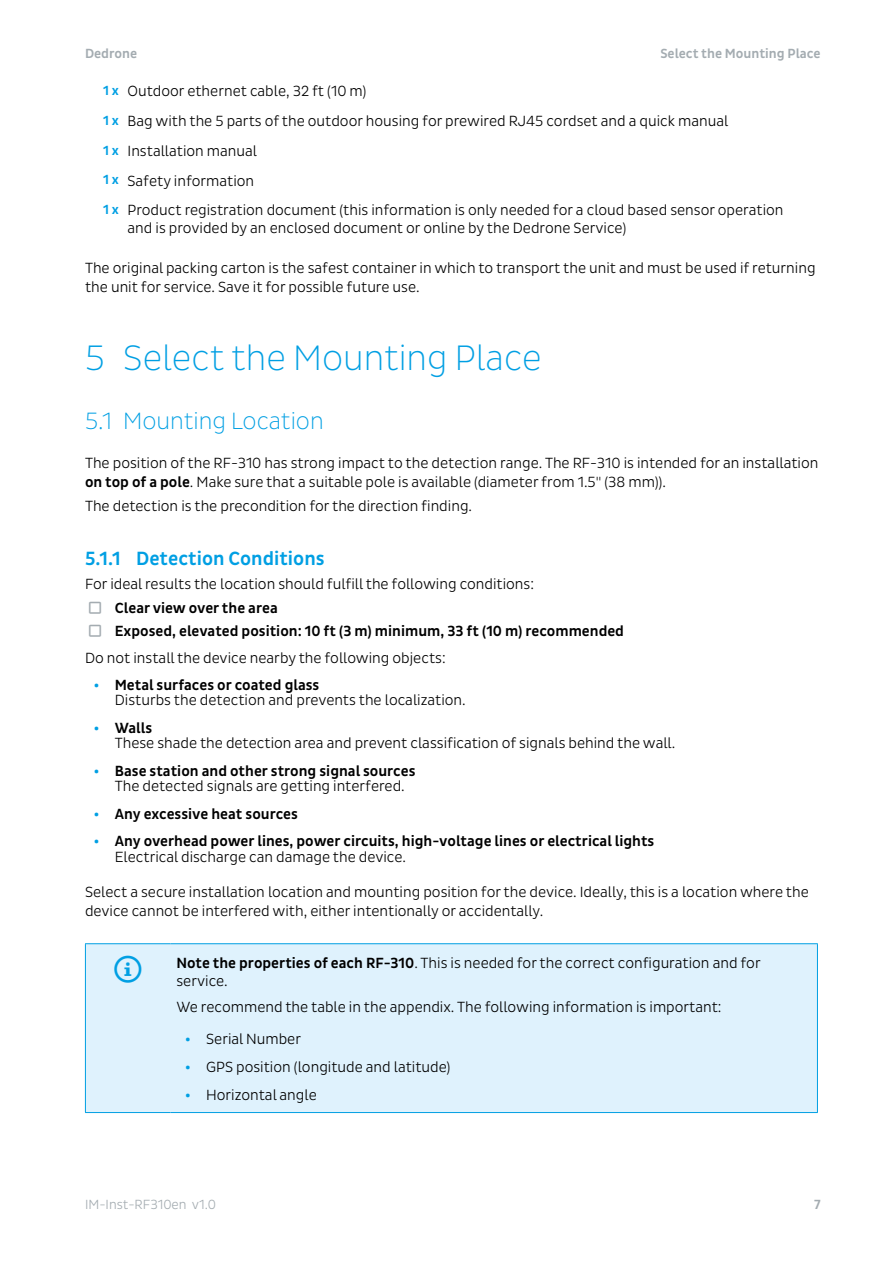
<style>
.page{position:relative;width:893px;height:1263px;background:#fff}
.page>*{position:absolute;margin:0;border:0;box-sizing:border-box;transform-origin:0 0}
.t1{font:300 36px "Pluto Sans Cond Ex";color:#009fe3}
.t2{font:300 24px "Pluto Sans Cond Ex";color:#009fe3}
.t3{font:500 19.5px "Pluto Sans Cond";color:#009fe3}
.t4{font:300 15px/29.7px "Pluto Sans Cond";color:#000}
.t5{font:500 15px/23.7px "Pluto Sans Cond";color:#000}
.t6{font:500 13.5px "Pluto Sans Cond";color:#a4acb1}
.t7{font:300 13.5px "Pluto Sans Cond";color:#a4acb1}
.s1{font-weight:500;font-size:13.5px;color:#009fe3}
.s2{font-weight:500}
.s3{font-family:"Pluto Sans";font-weight:500;color:#009fe3}
.s4{font-family:"Pluto Sans";color:#009fe3}
.s5{font-weight:300}
</style>
<div class="page">
<div style="left:86px;top:944px;width:731px;height:168px;background:#dff2fd"></div>
<hr style="left:85px;top:943px;width:85px;height:1px;background:#009fe3">
<hr style="left:85px;top:944px;width:1px;height:168px;background:#009fe3">
<hr style="left:170px;top:943px;width:648px;height:1px;background:#009fe3">
<hr style="left:817px;top:944px;width:1px;height:168px;background:#009fe3">
<hr style="left:85px;top:1112px;width:85px;height:1px;background:#009fe3">
<hr style="left:170px;top:1112px;width:648px;height:1px;background:#009fe3">
<svg style="left:114px;top:955px;width:27px;height:28px"></svg>
<p class="t6" style="left:85px;top:46px;width:54px">Dedrone</p>
<p class="t6" style="left:660px;top:46px;width:162px">Select the Mounting Place</p>
<p class="t4" style="left:103px;top:76px;width:682px"><span class="s1">1 x</span> Outdoor ethernet cable, 32 ft (10 m)<br><span class="s1">1 x</span> Bag with the 5 parts of the outdoor housing for prewired RJ45 cordset and a quick manual<br><span class="s1">1 x</span> Installation manual<br><span class="s1">1 x</span> Safety information<br><span class="s1">1 x</span> Product registration document (this information is only needed for a cloud based sensor operation</p>
<p class="t4" style="left:128px;top:214px;width:500px">and is provided by an enclosed document or online by the Dedrone Service)</p>
<p class="t4" style="left:85px;top:258px;width:732px;line-height:19.5px">The original packing carton is the safest container in which to transport the unit and must be used if returning the unit for service. Save it for possible future use.</p>
<h1 class="t1" style="left:85px;top:337px;width:458px">5 Select the Mounting Place</h1>
<h2 class="t2" style="left:85px;top:407px;width:240px">5.1 Mounting Location</h2>
<p class="t4" style="left:85px;top:453px;width:735px;line-height:19.5px">The position of the RF-310 has strong impact to the detection range. The RF-310 is intended for an installation <span class="s2">on top of a pole</span>. Make sure that a suitable pole is available (diameter from 1.5" (38 mm)).</p>
<p class="t4" style="left:85px;top:491px;width:389px">The detection is the precondition for the direction finding.</p>
<h3 class="t3" style="left:85px;top:547px;width:241px">5.1.1 Detection Conditions</h3>
<p class="t4" style="left:85px;top:569px;width:451px">For ideal results the location should fulfill the following conditions:</p>
<p class="t5" style="left:115px;top:596px;width:511px">Clear view over the area<br>Exposed, elevated position: 10 ft (3 m) minimum, 33 ft (10 m) recommended</p>
<p class="t4" style="left:85px;top:643px;width:362px">Do not install the device nearby the following objects:</p>
<p class="t4" style="left:115px;top:678px;width:352px;line-height:15px;text-indent:-21px"><span class="s3">•</span> <span class="s2">Metal surfaces or coated glass<br></span>Disturbs the detection and prevents the localization.</p>
<p class="t4" style="left:115px;top:721px;width:562px;line-height:15px;text-indent:-21px"><span class="s3">•</span> <span class="s2">Walls<br></span>These shade the detection area and prevent classification of signals behind the wall.</p>
<p class="t4" style="left:115px;top:763px;width:302px;line-height:15px;text-indent:-21px"><span class="s3">•</span> <span class="s2">Base station and other strong signal sources<br></span>The detected signals are getting interfered.</p>
<p class="t5" style="left:94px;top:802px;width:206px"><span class="s4">•</span> Any excessive heat sources</p>
<p class="t5" style="left:115px;top:834px;width:541px;line-height:15px;text-indent:-21px"><span class="s4">•</span> Any overhead power lines, power circuits, high-voltage lines or electrical lights<br><span class="s5">Electrical discharge can damage the device.</span></p>
<p class="t4" style="left:85px;top:882px;width:725px;line-height:19.5px">Select a secure installation location and mounting position for the device. Ideally, this is a location where the device cannot be interfered with, either intentionally or accidentally.</p>
<p class="t4" style="left:176px;top:954px;width:586px;line-height:18px"><span class="s2">Note the properties of each RF-310</span>. This is needed for the correct configuration and for service.</p>
<p class="t4" style="left:176px;top:992px;width:547px">We recommend the table in the appendix. The following information is important:</p>
<p class="t4" style="left:185px;top:1024px;width:118px"><span class="s3">•</span> Serial Number</p>
<p class="t4" style="left:185px;top:1052px;width:267px"><span class="s3">•</span> GPS position (longitude and latitude)</p>
<p class="t4" style="left:185px;top:1080px;width:133px"><span class="s3">•</span> Horizontal angle</p>
<p class="t7" style="left:85px;top:1196px;width:133px">IM-Inst-RF310en v1.0</p>
<p class="t6" style="left:814px;top:1196px;width:8px">7</p>
</div>
